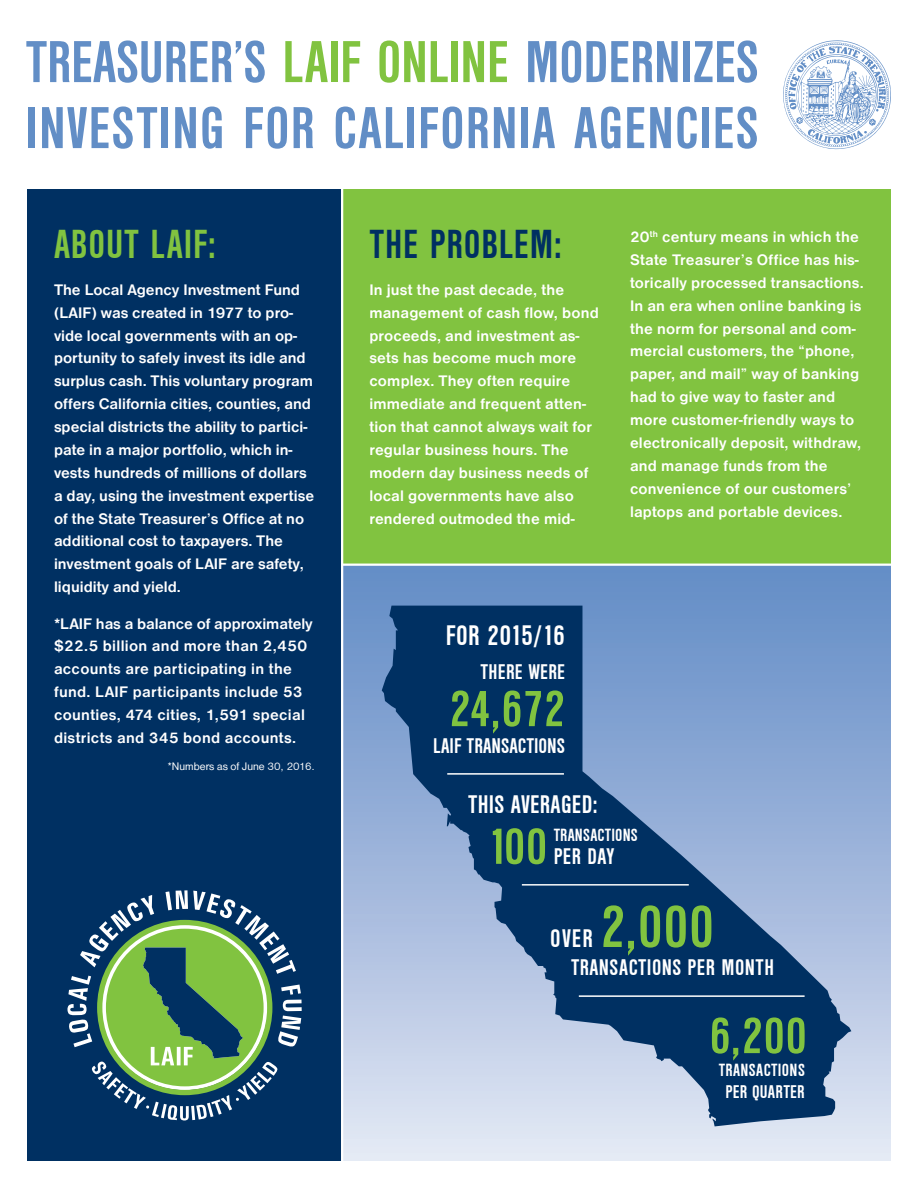
<style>
.page{position:relative;width:918px;height:1188px;background:#fff}
.page>*{position:absolute;margin:0;border:0;box-sizing:border-box;transform-origin:0 0}
.Subhead_1{font:700 condensed 61.5px/66px "Nimbus San D";letter-spacing:.015em;color:#628ec6}
.Subhead_2{font:700 condensed 61.5px "Nimbus San D";color:#81c340}
.Subhead_2-2{font:700 condensed 52.8px "Nimbus San D";color:#81c340}
.Subhead_1-2{font:700 condensed 42px "Nimbus San D";letter-spacing:.02em;color:#003062}
.Subhead_1-3{font:700 condensed 42px "Nimbus San D";letter-spacing:.02em;color:#81c340}
.Subhead_2-3{font:700 condensed 29.25px "Nimbus San D";letter-spacing:-.01em;color:#fff}
.Subhead_2-4{font:700 condensed 26.4px "Nimbus San D";letter-spacing:.01em;color:#fff}
.Subhead_2-5{font:700 condensed 23.4px "Nimbus San D";letter-spacing:.02em;color:#fff}
.Subhead_2-6{font:700 condensed 21.9px "Nimbus San D";color:#fff}
.Subhead_2-7{font:700 condensed 19.05px "Nimbus San D";letter-spacing:.01em;color:#fff}
.Subhead_2-8{font:700 condensed 18.3px "Nimbus San D";letter-spacing:.02em;color:#fff}
.Body{font:700 15.75px/22.8px "Nimbus San D";letter-spacing:.01em;color:#fff}
.footnote{font:11.25px "Nimbus San D";color:#fff}
.s1{color:#81c340}
</style>
<div class="page">
<div style="left:342px;top:565px;width:549px;height:596px;background:linear-gradient(to bottom,#5f89c4,#e1e6f3)"></div>
<div style="left:27px;top:189px;width:315px;height:972px;background:#003062"></div>
<div style="left:342px;top:189px;width:549px;height:376px;background:#81c340"></div>
<svg style="left:783px;top:40px;width:108px;height:109px"></svg>
<svg style="left:67px;top:890px;width:235px;height:230px"></svg>
<hr style="left:341px;top:179px;width:2px;height:996px;background:#fff">
<hr style="left:342px;top:564px;width:566px;height:2px;background:#fff">
<svg style="left:382px;top:606px;width:469px;height:520px;background:#5c7ea8"></svg>
<hr style="left:447px;top:773px;width:117px;height:2px;background:#fff">
<hr style="left:522px;top:884px;width:167px;height:2px;background:#fff">
<hr style="left:579px;top:995px;width:226px;height:2px;background:#fff">
<p class="Subhead_1" style="left:26px;top:30px;width:734px">TREASURER’S <span class="s1">LAIF ONLINE</span> MODERNIZES<br>INVESTING FOR CALIFORNIA AGENCIES</p>
<p class="Subhead_1-3" style="left:54px;top:222px;width:163px">ABOUT LAIF:</p>
<p class="Body" style="left:54px;top:278px;width:262px">The Local Agency Investment Fund (LAIF) was created in 1977 to pro&shy;vide local governments with an op&shy;portunity to safely invest its idle and surplus cash. This voluntary program offers California cities, counties, and special districts the ability to partici&shy;pate in a major portfolio, which in&shy;vests hundreds of millions of dollars a day, using the investment expertise of the State Treasurer’s Office at no additional cost to taxpayers. The investment goals of LAIF are safety, liquidity and yield.</p>
<p class="Body" style="left:54px;top:612px;width:260px">*LAIF has a balance of approximately $22.5 billion and more than 2,450 accounts are participating in the fund. LAIF participants include 53 counties, 474 cities, 1,591 special districts and 345 bond accounts.</p>
<p class="footnote" style="left:168px;top:760px;width:149px">*Numbers as of June 30, 2016.</p>
<p class="Subhead_1-2" style="left:369px;top:222px;width:194px">THE PROBLEM:</p>
<p class="Body" style="left:369px;top:278px;width:231px">In just the past decade, the management of cash flow, bond proceeds, and investment as&shy;sets has become much more complex. They often require immediate and frequent atten&shy;tion that cannot always wait for regular business hours. The modern day business needs of local governments have also rendered outmoded the mid-</p>
<p class="Body" style="left:630px;top:226px;width:235px">20<sup>th</sup> century means in which the<br>State Treasurer’s Office has his&shy;torically processed transactions.<br>In an era when online banking is the norm for personal and com&shy;mercial customers, the “phone, paper, and mail” way of banking had to give way to faster and more customer-friendly ways to electronically deposit, withdraw, and manage funds from the convenience of our customers’ laptops and portable devices.</p>
<p class="Subhead_2-3" style="left:446px;top:619px;width:121px">FOR 2015/16</p>
<p class="Subhead_2-6" style="left:481px;top:660px;width:86px">THERE WERE</p>
<p class="Subhead_2-2" style="left:449px;top:680px;width:117px">24,672</p>
<p class="Subhead_2-6" style="left:433px;top:734px;width:133px">LAIF TRANSACTIONS</p>
<p class="Subhead_2-4" style="left:468px;top:790px;width:131px">THIS AVERAGED:</p>
<p class="Subhead_2-2" style="left:487px;top:818px;width:62px">100</p>
<p class="Subhead_2-8" style="left:554px;top:825px;width:86px">TRANSACTIONS</p>
<p class="Subhead_2-5" style="left:554px;top:844px;width:62px">PER DAY</p>
<p class="Subhead_2" style="left:600px;top:893px;width:115px">2,000</p>
<p class="Subhead_2-5" style="left:571px;top:955px;width:205px">TRANSACTIONS PER MONTH</p>
<p class="Subhead_2-4" style="left:550px;top:924px;width:44px">OVER</p>
<p class="Subhead_2-2" style="left:709px;top:1007px;width:99px">6,200</p>
<p class="Subhead_2-8" style="left:719px;top:1060px;width:88px">TRANSACTIONS</p>
<p class="Subhead_2-7" style="left:725px;top:1082px;width:81px">PER QUARTER</p>
</div>
